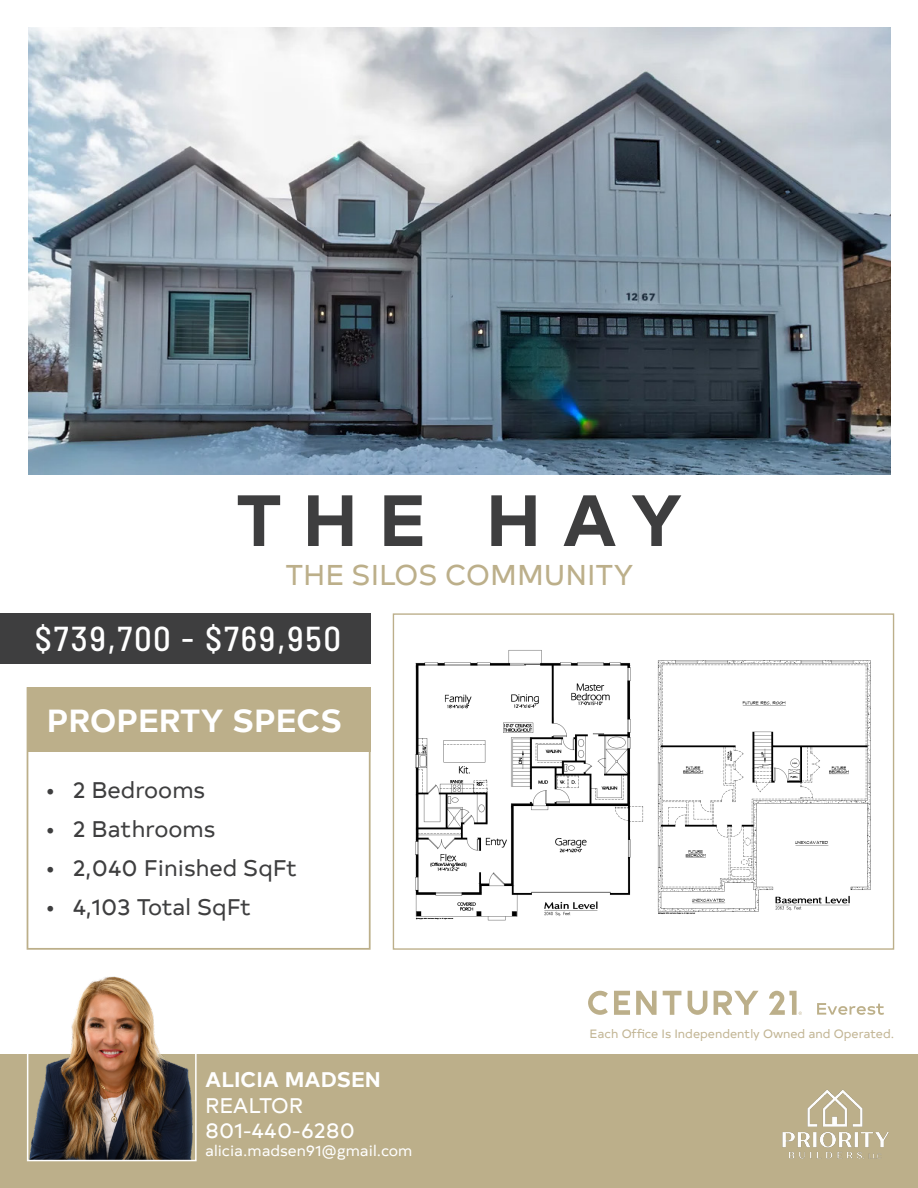
<style>
.page{position:relative;width:918px;height:1188px;background:#fff}
.page>*{position:absolute;margin:0;border:0;box-sizing:border-box;transform-origin:0 0}
.t1{font:700 72.3px "Typold";letter-spacing:.28em;color:#3e3e3f}
.t2{font:500 semi-condensed 34.5px "Barlow";letter-spacing:.06em;color:#fff}
.t3{font:700 31.8px "Typold";color:#fff}
.t4{font:28.5px "Typold";color:#bcaf8a}
.t5{font:22.5px "Typold";color:#3e3e3f}
.t6{font:21px "Typold";color:#fff}
.t7{font:700 21px "Typold";color:#fff}
.t8{font:15px "Typold";color:#fff}
.t9{font:12px "Typold";color:#c2b594}
</style>
<div class="page">
<div style="left:0;top:613px;width:371px;height:51px;background:#3e3e3f"></div>
<img style="left:28px;top:27px;width:863px;height:447px">
<div style="left:0;top:1054px;width:918px;height:134px;background:#bcaf8a"></div>
<img style="left:782px;top:1090px;width:107px;height:69px">
<img style="left:30px;top:976px;width:163px;height:182px">
<div style="left:27px;top:971px;width:170px;height:190px;border:2px solid #fff"></div>
<svg style="left:688px;top:991px;width:19px;height:24px"></svg>
<svg style="left:588px;top:991px;width:20px;height:24px"></svg>
<svg style="left:636px;top:991px;width:21px;height:24px"></svg>
<svg style="left:663px;top:991px;width:18px;height:24px"></svg>
<svg style="left:614px;top:991px;width:16px;height:24px"></svg>
<svg style="left:714px;top:991px;width:45px;height:24px"></svg>
<svg style="left:769px;top:991px;width:33px;height:24px"></svg>
<svg style="left:817px;top:1003px;width:67px;height:12px"></svg>
<div style="left:27px;top:687px;width:343px;height:65px;background:#bcaf8a"></div>
<div style="left:27px;top:687px;width:344px;height:263px;border:2px solid #bcaf8a"></div>
<img style="left:415px;top:650px;width:229px;height:271px">
<img style="left:657px;top:660px;width:214px;height:254px">
<p class="t1" style="left:236px;top:461px;width:449px">THE HAY</p>
<p class="t4" style="left:285px;top:553px;width:350px">THE SILOS COMMUNITY</p>
<p class="t2" style="left:35px;top:617px;width:308px">$739,700 - $769,950</p>
<p class="t3" style="left:47px;top:694px;width:297px">PROPERTY SPECS</p>
<p class="t5" style="left:46px;top:773px;width:161px">• 2 Bedrooms</p>
<p class="t5" style="left:46px;top:812px;width:171px">• 2 Bathrooms</p>
<p class="t5" style="left:46px;top:851px;width:253px">• 2,040 Finished SqFt</p>
<p class="t5" style="left:46px;top:890px;width:207px">• 4,103 Total SqFt</p>
<p class="t7" style="left:205px;top:1063px;width:177px">ALICIA MADSEN</p>
<p class="t6" style="left:205px;top:1089px;width:99px">REALTOR</p>
<p class="t6" style="left:205px;top:1114px;width:151px">801-440-6280</p>
<p class="t8" style="left:205px;top:1139px;width:209px">alicia.madsen91@gmail.com</p>
<p class="t9" style="left:590px;top:1025px;width:306px">Each Office Is Independently Owned and Operated.</p>
</div>
